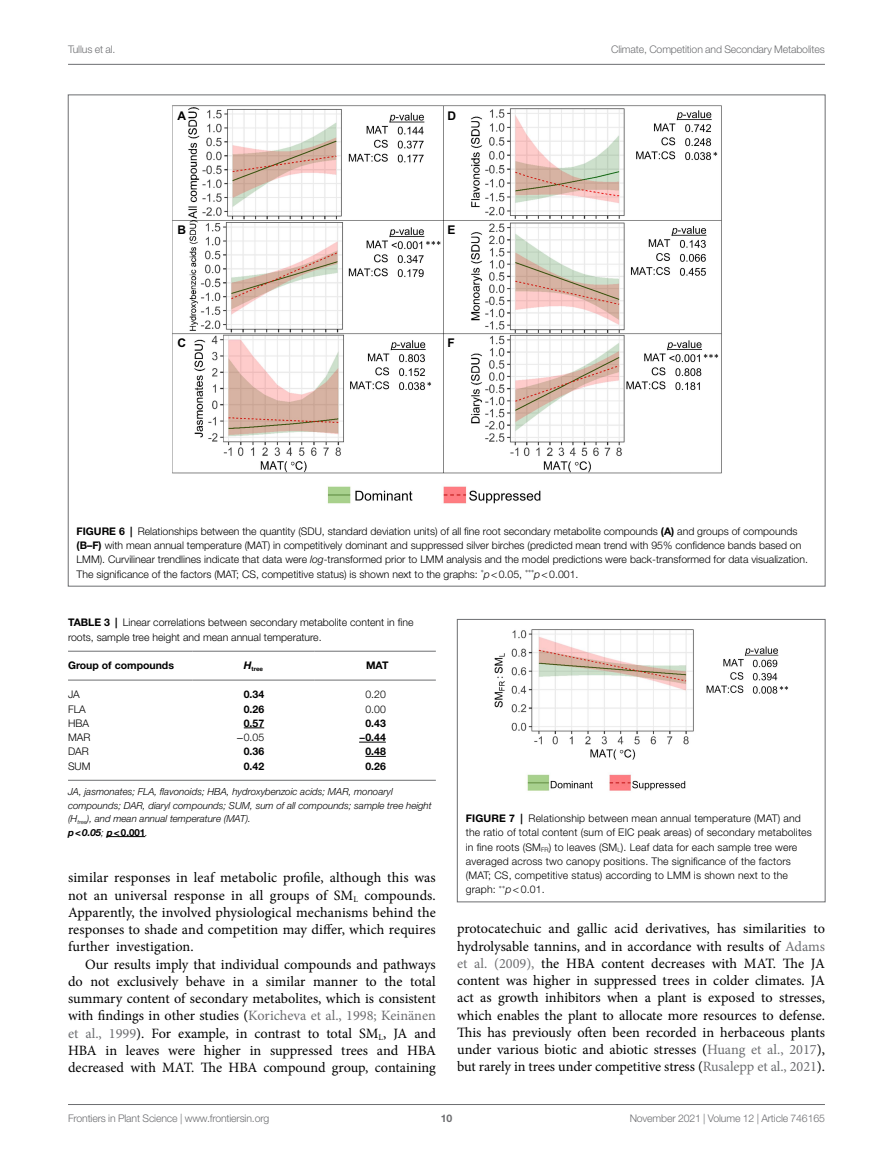
<style>
.page{position:relative;width:893px;height:1170px;background:#fff}
.page>*{position:absolute;margin:0;border:0;box-sizing:border-box;transform-origin:0 0}
.TEXT{font:14.25px/17.2px "Minion Pro";color:#000;text-align:justify}
.t1{font:700 12px "Arial";color:#000}
.FIG_LEG{font:300 10.5px/14.2px "Helvetica Neue LT Std";color:#000}
.t2{font:300 10.5px "Helvetica Neue LT Std";letter-spacing:-.015em;color:#6d6e71}
.TT_NO_RULE{font:300 10.5px/14.2px "Helvetica Neue LT Std";color:#000}
.TB_TX{font:700 10.5px "Helvetica Neue LT Std";color:#000}
.TB_TX-2{font:300 10.5px "Helvetica Neue LT Std";color:#000}
.TB_CH{font:700 10.5px "Helvetica Neue LT Std";color:#000}
.t3{font:700 10.5px "Helvetica Neue LT Std";color:#6d6e71}
.TFN{font:italic 300 9.75px/13.5px "Helvetica Neue LT Std";color:#000}
.TB_CH-2{font:700 6.15px "Helvetica Neue LT Std";color:#000}
.s1{font-weight:700}
.s2{font-style:italic}
.s3{font-family:"STIX General";font-weight:400}
.s4{font-weight:700;font-style:normal}
.s5{color:#6d6e71}
</style>
<div class="page">
<hr style="left:68px;top:64px;width:757px;height:1px;background:#6d6e71">
<hr style="left:68px;top:1104px;width:757px;height:1px;background:#6d6e71">
<img style="left:172px;top:105px;width:550px;height:399px">
<hr style="left:68px;top:780px;width:368px;height:1px;background:#6d6e71">
<hr style="left:107px;top:836px;width:38px;height:1px;background:#000">
<hr style="left:193px;top:651px;width:121px;height:1px;background:#6d6e71">
<hr style="left:193px;top:679px;width:121px;height:1px;background:#6d6e71">
<hr style="left:314px;top:651px;width:122px;height:1px;background:#6d6e71">
<hr style="left:314px;top:679px;width:122px;height:1px;background:#6d6e71">
<hr style="left:68px;top:651px;width:125px;height:1px;background:#6d6e71">
<hr style="left:68px;top:679px;width:125px;height:1px;background:#6d6e71">
<svg style="left:244px;top:727px;width:20px;height:1px"></svg>
<svg style="left:359px;top:741px;width:27px;height:1px"></svg>
<svg style="left:365px;top:756px;width:21px;height:1px"></svg>
<img style="left:494px;top:629px;width:294px;height:162px">
<div style="left:457px;top:619px;width:368px;height:283px;border:1px solid #6d6e71"></div>
<p class="t2" style="left:68px;top:42px;width:49px">Tullus et al.</p>
<p class="t2" style="left:611px;top:42px;width:215px">Climate, Competition and Secondary Metabolites</p>
<p class="t1" style="left:177px;top:107px;width:10px">A</p>
<p class="t1" style="left:447px;top:107px;width:10px">D</p>
<p class="t1" style="left:177px;top:221px;width:10px">B</p>
<p class="t1" style="left:447px;top:221px;width:10px">E</p>
<p class="t1" style="left:177px;top:334px;width:10px">C</p>
<p class="t1" style="left:447px;top:334px;width:9px">F</p>
<p class="FIG_LEG" style="left:77px;top:524px;width:733px"><span class="s1">FIGURE 6 |</span> Relationships between the quantity (SDU, standard deviation units) of all fine root secondary metabolite compounds <span class="s1">(A)</span> and groups of compounds <span class="s1">(B–F)</span> with mean annual temperature (MAT) in competitively dominant and suppressed silver birches (predicted mean trend with 95% confidence bands based on LMM). Curvilinear trendlines indicate that data were <span class="s2">log</span>-transformed prior to LMM analysis and the model predictions were back-transformed for data visualization.<br>The significance of the factors (MAT; CS, competitive status) is shown next to the graphs: <sup>*</sup><span class="s2">p</span>&lt;0.05, <sup>***</sup><span class="s2">p</span>&lt;0.001.</p>
<p class="TT_NO_RULE" style="left:68px;top:615px;width:347px"><span class="s1">TABLE 3 |</span> Linear correlations between secondary metabolite content in fine roots, sample tree height and mean annual temperature.</p>
<p class="TB_CH" style="left:68px;top:659px;width:107px">Group of compounds</p>
<p class="TB_CH-2" style="left:244px;top:665px;width:21px"><sup>H</sup>tree</p>
<p class="TB_CH" style="left:366px;top:659px;width:24px">MAT</p>
<p class="TB_TX-2" style="left:68px;top:688px;width:13px">JA</p>
<p class="TB_TX" style="left:244px;top:688px;width:22px">0.34</p>
<p class="TB_TX-2" style="left:365px;top:688px;width:22px">0.20</p>
<p class="TB_TX-2" style="left:68px;top:702px;width:19px">FLA</p>
<p class="TB_TX" style="left:244px;top:702px;width:22px">0.26</p>
<p class="TB_TX-2" style="left:365px;top:702px;width:22px">0.00</p>
<p class="TB_TX-2" style="left:68px;top:716px;width:23px">HBA</p>
<p class="TB_TX" style="left:244px;top:716px;width:22px">0.57</p>
<p class="TB_TX" style="left:365px;top:716px;width:22px">0.43</p>
<p class="TB_TX-2" style="left:68px;top:730px;width:24px">MAR</p>
<p class="TB_TX-2" style="left:237px;top:730px;width:29px"><span class="s3">−</span>0.05</p>
<p class="TB_TX" style="left:359px;top:730px;width:28px">−0.44</p>
<p class="TB_TX-2" style="left:68px;top:745px;width:22px">DAR</p>
<p class="TB_TX" style="left:244px;top:745px;width:22px">0.36</p>
<p class="TB_TX" style="left:365px;top:745px;width:22px">0.48</p>
<p class="TB_TX-2" style="left:68px;top:759px;width:24px">SUM</p>
<p class="TB_TX" style="left:244px;top:759px;width:22px">0.42</p>
<p class="TB_TX" style="left:365px;top:759px;width:22px">0.26</p>
<p class="TFN" style="left:68px;top:784px;width:365px">JA, jasmonates; FLA, flavonoids; HBA, hydroxybenzoic acids; MAR, monoaryl compounds; DAR, diaryl compounds; SUM, sum of all compounds; sample tree height (H<sub>tree</sub>), and mean annual temperature (MAT).<br><span class="s1">p&lt;0.05</span>; <span class="s1">p&lt;</span><span class="s4">0.001</span>.</p>
<p class="FIG_LEG" style="left:466px;top:811px;width:348px"><span class="s1">FIGURE 7 |</span> Relationship between mean annual temperature (MAT) and the ratio of total content (sum of EIC peak areas) of secondary metabolites in fine roots (SM<sub>FR</sub>) to leaves (SM<sub>L</sub>). Leaf data for each sample tree were averaged across two canopy positions. The significance of the factors (MAT; CS, competitive status) according to LMM is shown next to the graph: <sup>**</sup><span class="s2">p</span> &lt; 0.01.</p>
<p class="TEXT" style="left:68px;top:869px;width:369px">similar responses in leaf metabolic profile, although this was not an universal response in all groups of SM<sub>L</sub> compounds.<br>Apparently, the involved physiological mechanisms behind the responses to shade and competition may differ, which requires further investigation.</p>
<p class="TEXT" style="left:68px;top:955px;width:369px;text-indent:17px">Our results imply that individual compounds and pathways do not exclusively behave in a similar manner to the total summary content of secondary metabolites, which is consistent with findings in other studies (<span class="s5">Koricheva et al., 1998; Keinänen et al., 1999</span>). For example, in contrast to total SM<sub>L</sub>, JA and HBA in leaves were higher in suppressed trees and HBA decreased with MAT. The HBA compound group, containing</p>
<p class="TEXT" style="left:457px;top:920px;width:369px">protocatechuic and gallic acid derivatives, has similarities to hydrolysable tannins, and in accordance with results of <span class="s5">Adams et al. (2009),</span> the HBA content decreases with MAT. The JA content was higher in suppressed trees in colder climates. JA act as growth inhibitors when a plant is exposed to stresses, which enables the plant to allocate more resources to defense.<br>This has previously often been recorded in herbaceous plants under various biotic and abiotic stresses (<span class="s5">Huang et al., 2017</span>), but rarely in trees under competitive stress (<span class="s5">Rusalepp et al., 2021</span>).</p>
<p class="t2" style="left:68px;top:1111px;width:203px">Frontiers in Plant Science | www.frontiersin.org</p>
<p class="t3" style="left:441px;top:1111px;width:13px">10</p>
<p class="t2" style="left:630px;top:1111px;width:197px">November 2021 | Volume 12 | Article 746165</p>
</div>
